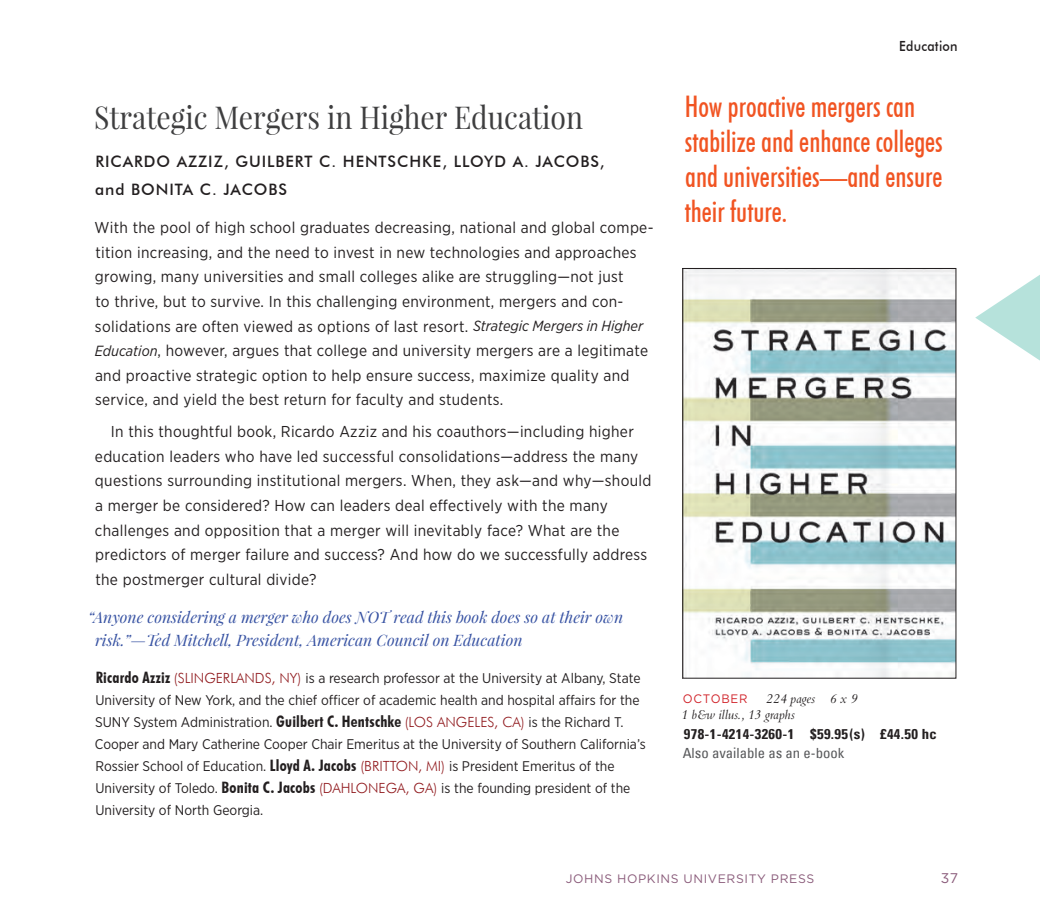
<style>
.page{position:relative;width:1040px;height:914px;background:#fff}
.page>*{position:absolute;margin:0;border:0;box-sizing:border-box;transform-origin:0 0}
.ti{font:31.5px "Playfair Display";color:#3e3e3f;scale:.9 1}
.callout{font:500 condensed 29.75px/35px "Futura BT";color:#f15422;scale:.93 1}
.tx2{font:15.75px/24.5px "Gotham Narrow";letter-spacing:.02em;color:#231f20}
.tx{font:15.75px/24.5px "Gotham Narrow";letter-spacing:.02em;color:#231f20}
.blurb{font:italic 15.75px/22.8px "Playfair Display";color:#3853a3}
.au{font:500 15.75px/28px "Futura BT";letter-spacing:.06em;color:#231f20}
.bio{font:14px/21.9px "Gotham Narrow";color:#231f20}
.price2{font:700 condensed 14px "Univers";letter-spacing:.025em;color:#231f20;scale:1.05 1}
.price{font:italic 14px/15.8px "Bembo";color:#231f20;scale:.96 1}
.price2-2{font:condensed 14px "Univers";color:#57585a;scale:1.05 1}
.t1{font:500 14px "Futura BT";letter-spacing:.02em;color:#231f20;scale:.9 1}
.t2{font:14px "Gotham";color:#8a5b7a}
.t3{font:12.25px "Gotham";letter-spacing:.05em;color:#8a5b7a}
.price-2{font:12.25px "Gotham";letter-spacing:.07em;color:#d1232a;scale:.95 1}
.s1{font-style:italic;font-size:14.7px}
.s2{font-family:"Futura BT";font-weight:700;font-stretch:condensed;font-size:15.75px}
.s3{font-family:"Futura BT";font-weight:300;color:#90191d}
</style>
<div class="page">
<img style="left:684px;top:270px;width:270px;height:406px">
<div style="left:682px;top:268px;width:274px;height:410px;border:1px solid #231f20"></div>
<svg style="left:975px;top:275px;width:65px;height:86px"></svg>
<p class="ti" style="left:94px;top:97px;width:544px">Strategic Mergers in Higher Education</p>
<p class="au" style="left:95px;top:147px;width:511px">RICARDO AZZIZ, GUILBERT C. HENTSCHKE, LLOYD A. JACOBS, and BONITA C. JACOBS</p>
<p class="tx2" style="left:95px;top:215px;width:560px">With the pool of high school graduates decreasing, national and global compe&shy;tition increasing, and the need to invest in new technologies and approaches growing, many universities and small colleges alike are struggling—not just<br>to thrive, but to survive. In this challenging environment, mergers and con&shy;solidations are often viewed as options of last resort. <span class="s1">Strategic Mergers in Higher Education</span>, however, argues that college and university mergers are a legitimate and proactive strategic option to help ensure success, maximize quality and service, and yield the best return for faculty and students.</p>
<p class="tx" style="left:95px;top:419px;width:558px;text-indent:16px">In this thoughtful book, Ricardo Azziz and his coauthors—including higher education leaders who have led successful consolidations—address the many questions surrounding institutional mergers. When, they ask—and why—should a merger be considered? How can leaders deal effectively with the many challenges and opposition that a merger will inevitably face? What are the predictors of merger failure and success? And how do we successfully address the postmerger cultural divide?</p>
<p class="blurb" style="left:95px;top:605px;width:529px;text-indent:-7px">“Anyone considering a merger who does NOT read this book does so at their own risk.”—Ted Mitchell, President, American Council on Education</p>
<p class="bio" style="left:95px;top:667px;width:552px"><span class="s2">Ricardo Azziz</span> <span class="s3">(SLINGERLANDS, NY)</span> is a research professor at the University at Albany, State University of New York, and the chief officer of academic health and hospital affairs for the SUNY System Administration. <span class="s2">Guilbert C. Hentschke</span> <span class="s3">(LOS ANGELES, CA)</span> is the Richard T.<br>Cooper and Mary Catherine Cooper Chair Emeritus at the University of Southern California’s Rossier School of Education. <span class="s2">Lloyd A. Jacobs</span> <span class="s3">(BRITTON, MI)</span> is President Emeritus of the University of Toledo. <span class="s2">Bonita C. Jacobs</span> <span class="s3">(DAHLONEGA, GA)</span> is the founding president of the University of North Georgia.</p>
<p class="t1" style="left:899px;top:38px;width:66px">Education</p>
<p class="callout" style="left:684px;top:89px;width:279px">How proactive mergers can stabilize and enhance colleges and universities—and ensure their future.</p>
<p class="price" style="left:681px;top:690px;width:185px;text-indent:85px">224 pages 6 x 9<br>1 b&amp;w illus., 13 graphs</p>
<p class="price2" style="left:684px;top:725px;width:242px">978-1-4214-3260-1 $59.95(s) £44.50 hc</p>
<p class="price2-2" style="left:682px;top:744px;width:155px">Also available as an e-book</p>
<p class="price-2" style="left:682px;top:691px;width:70px">OCTOBER</p>
<p class="t3" style="left:566px;top:871px;width:250px">JOHNS HOPKINS UNIVERSITY PRESS</p>
<p class="t2" style="left:940px;top:869px;width:19px">37</p>
</div>
